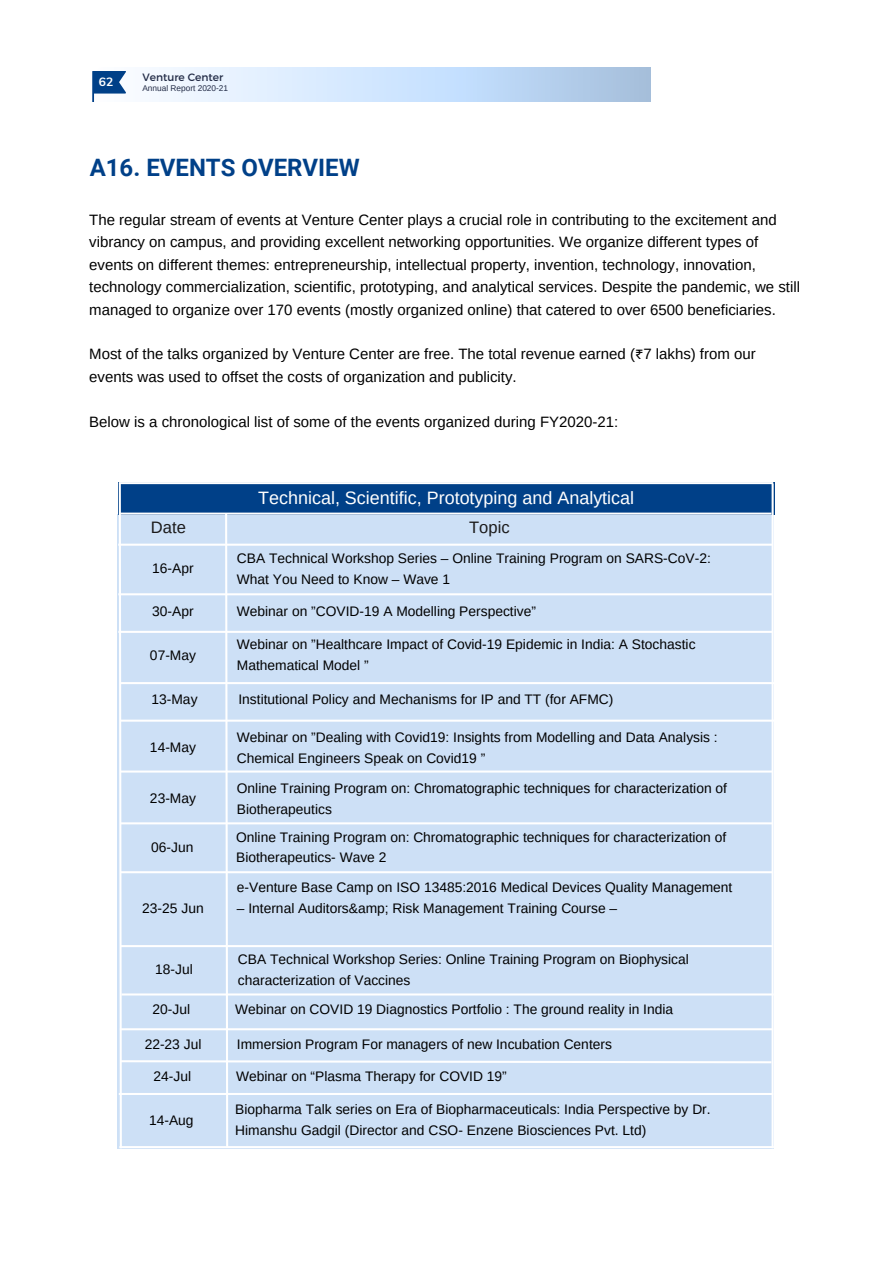
<style>
.page{position:relative;width:893px;height:1264px;background:#fff}
.page>*{position:absolute;margin:0;border:0;box-sizing:border-box;transform-origin:0 0}
.t1{font:700 24px "Roboto";color:#004088}
.t2{font:18px "Arimo";color:#fff}
.t3{font:16.5px "Arimo";color:#1b1a1a}
.t4{font:15px/22.5px "Arimo";color:#000}
.t5{font:13.8px/20.7px "Arimo";color:#000}
.t6{font:700 12px "Muli";color:#fff}
.t7{font:10.65px "Montserrat";color:#222b46}
.t8{font:8.25px "Arimo";color:#222b46}
.s1{font-family:"Noto Sans Gurmukhi"}
</style>
<div class="page">
<svg style="left:118px;top:482px;width:655px;height:667px;background:#c6daf1"></svg>
<hr style="left:119px;top:1092px;width:654px;height:2px;background:#fff">
<svg style="left:92px;top:67px;width:559px;height:35px;background:#cbdff6"></svg>
<div style="left:98px;top:74px;width:19px;height:17px;background:#004088"></div>
<p class="t6" style="left:99px;top:74px;width:16px">62</p>
<p class="t7" style="left:142px;top:70px;width:82px">Venture Center</p>
<p class="t8" style="left:142px;top:84px;width:87px">Annual Report 2020-21</p>
<h1 class="t1" style="left:90px;top:154px;width:271px">A16. EVENTS OVERVIEW</h1>
<p class="t4" style="left:89px;top:208px;width:712px">The regular stream of events at Venture Center plays a crucial role in contributing to the excitement and vibrancy on campus, and providing excellent networking opportunities. We organize different types of events on different themes: entrepreneurship, intellectual property, invention, technology, innovation, technology commercialization, scientific, prototyping, and analytical services. Despite the pandemic, we still managed to organize over 170 events (mostly organized online) that catered to over 6500 beneficiaries.</p>
<p class="t4" style="left:89px;top:343px;width:668px">Most of the talks organized by Venture Center are free. The total revenue earned (<span class="s1">₹</span>7 lakhs) from our events was used to offset the costs of organization and publicity.</p>
<p class="t4" style="left:89px;top:410px;width:530px">Below is a chronological list of some of the events organized during FY2020-21:</p>
<p class="t3" style="left:151px;top:518px;width:36px">Date</p>
<h2 class="t2" style="left:258px;top:488px;width:377px">Technical, Scientific, Prototyping and Analytical</h2>
<p class="t3" style="left:469px;top:518px;width:42px">Topic</p>
<p class="t5" style="left:237px;top:548px;width:475px">CBA Technical Workshop Series – Online Training Program on SARS-CoV-2:<br>What You Need to Know – Wave 1</p>
<p class="t5" style="left:152px;top:558px;width:43px">16-Apr</p>
<p class="t5" style="left:152px;top:600px;width:43px">30-Apr</p>
<p class="t5" style="left:237px;top:600px;width:300px">Webinar on ”COVID-19 A Modelling Perspective”</p>
<p class="t5" style="left:237px;top:634px;width:460px">Webinar on ”Healthcare Impact of Covid-19 Epidemic in India: A Stochastic<br>Mathematical Model ”</p>
<p class="t5" style="left:150px;top:644px;width:47px">07-May</p>
<p class="t5" style="left:151px;top:689px;width:47px">13-May</p>
<p class="t5" style="left:238px;top:689px;width:376px">Institutional Policy and Mechanisms for IP and TT (for AFMC)</p>
<p class="t5" style="left:150px;top:737px;width:47px">14-May</p>
<p class="t5" style="left:150px;top:788px;width:47px">23-May</p>
<p class="t5" style="left:151px;top:837px;width:44px">06-Jun</p>
<p class="t5" style="left:237px;top:726px;width:482px">Webinar on ”Dealing with Covid19: Insights from Modelling and Data Analysis :<br>Chemical Engineers Speak on Covid19 ”</p>
<p class="t5" style="left:237px;top:777px;width:491px">Online Training Program on: Chromatographic techniques for characterization of<br>Biotherapeutics</p>
<p class="t5" style="left:236px;top:826px;width:491px">Online Training Program on: Chromatographic techniques for characterization of<br>Biotherapeutics- Wave 2</p>
<p class="t5" style="left:237px;top:877px;width:497px">e-Venture Base Camp on ISO 13485:2016 Medical Devices Quality Management</p>
<p class="t5" style="left:142px;top:897px;width:63px">23-25 Jun</p>
<p class="t5" style="left:237px;top:897px;width:382px">– Internal Auditors&amp;amp; Risk Management Training Course –</p>
<p class="t5" style="left:238px;top:948px;width:452px">CBA Technical Workshop Series: Online Training Program on Biophysical characterization of Vaccines</p>
<p class="t5" style="left:155px;top:959px;width:39px">18-Jul</p>
<p class="t5" style="left:152px;top:999px;width:39px">20-Jul</p>
<p class="t5" style="left:235px;top:999px;width:439px">Webinar on COVID 19 Diagnostics Portfolio : The ground reality in India</p>
<p class="t5" style="left:145px;top:1034px;width:58px">22-23 Jul</p>
<p class="t5" style="left:237px;top:1034px;width:376px">Immersion Program For managers of new Incubation Centers</p>
<p class="t5" style="left:153px;top:1065px;width:39px">24-Jul</p>
<p class="t5" style="left:236px;top:1065px;width:272px">Webinar on “Plasma Therapy for COVID 19”</p>
<p class="t5" style="left:235px;top:1099px;width:477px">Biopharma Talk series on Era of Biopharmaceuticals: India Perspective by Dr.<br>Himanshu Gadgil (Director and CSO- Enzene Biosciences Pvt. Ltd)</p>
<p class="t5" style="left:149px;top:1109px;width:46px">14-Aug</p>
</div>
